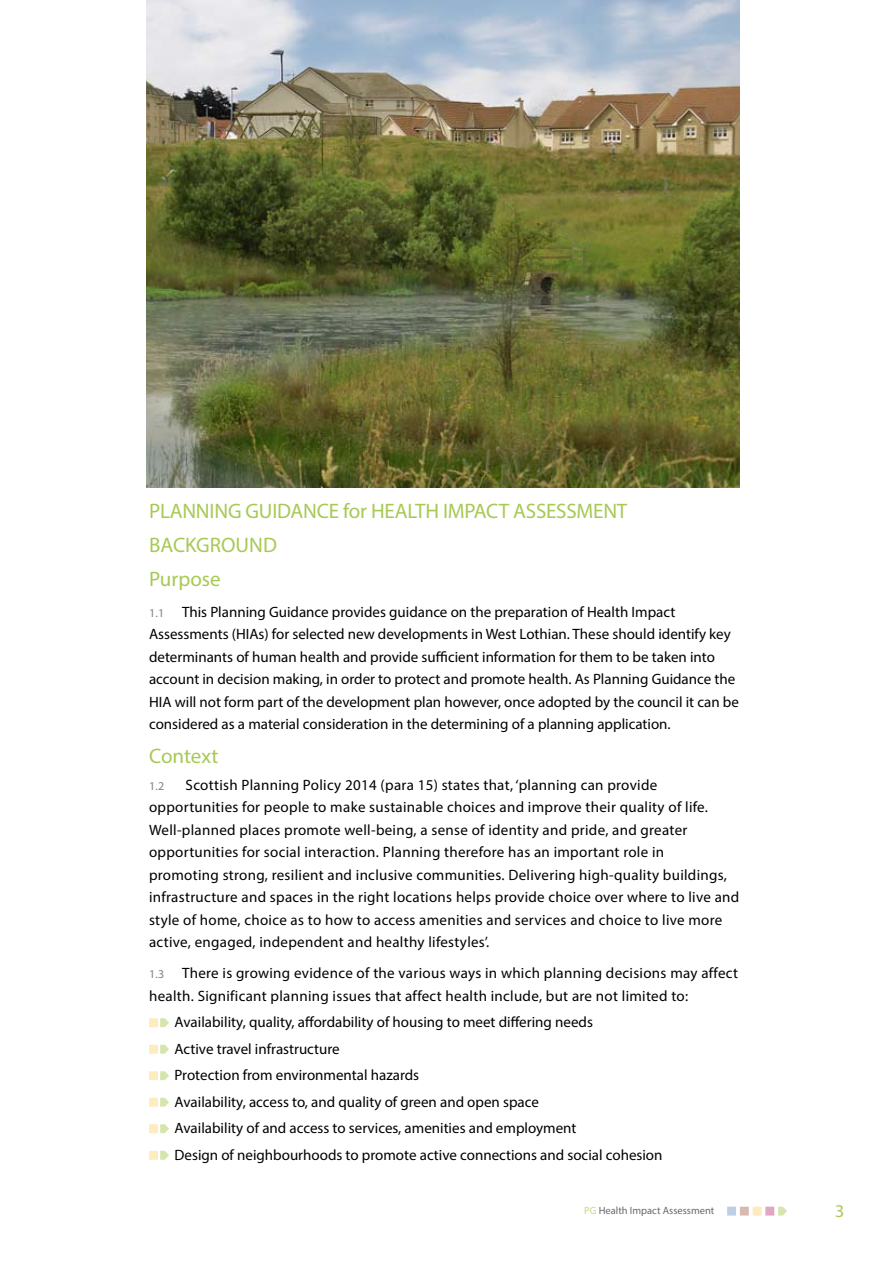
<style>
.page{position:relative;width:893px;height:1263px;background:#fff}
.page>*{position:absolute;margin:0;border:0;box-sizing:border-box;transform-origin:0 0}
.t1{font:21px/33.8px "Myriad Pro";letter-spacing:-.01em;color:#a7c954}
.t2{font:18px "Myriad Pro";color:#a7c954}
.t3{font:15px/22.5px "Myriad Pro";letter-spacing:.005em;color:#000}
.t4{font:12px "Myriad Pro";color:#818084}
.t5{font:10.5px "Myriad Pro";color:#68676c}
.s1{font-size:12px;color:#818084}
.s2{color:#c3da88}
</style>
<div class="page">
<svg style="left:727px;top:1207px;width:60px;height:8px"></svg>
<svg style="left:149px;top:1018px;width:20px;height:9px"></svg>
<svg style="left:149px;top:1045px;width:20px;height:9px"></svg>
<svg style="left:149px;top:1071px;width:20px;height:9px"></svg>
<svg style="left:149px;top:1098px;width:20px;height:9px"></svg>
<svg style="left:149px;top:1124px;width:20px;height:9px"></svg>
<svg style="left:149px;top:1151px;width:20px;height:9px"></svg>
<img style="left:147px;top:0;width:593px;height:488px">
<h1 class="t1" style="left:149px;top:494px;width:480px">PLANNING GUIDANCE for HEALTH IMPACT ASSESSMENT<br>BACKGROUND<br>Purpose</h1>
<p class="t3" style="left:149px;top:600px;width:591px"><span class="s1">1.1</span> This Planning Guidance provides guidance on the preparation of Health Impact Assessments (HIAs) for selected new developments in West Lothian. These should identify key determinants of human health and provide sufficient information for them to be taken into account in decision making, in order to protect and promote health. As Planning Guidance the HIA will not form part of the development plan however, once adopted by the council it can be considered as a material consideration in the determining of a planning application.</p>
<h1 class="t1" style="left:149px;top:739px;width:71px">Context</h1>
<p class="t4" style="left:149px;top:778px;width:17px">1.2</p>
<p class="t3" style="left:149px;top:773px;width:592px;text-indent:36px">Scottish Planning Policy 2014 (para 15) states that, ‘planning can provide opportunities for people to make sustainable choices and improve their quality of life.<br>Well-planned places promote well-being, a sense of identity and pride, and greater opportunities for social interaction. Planning therefore has an important role in<br>promoting strong, resilient and inclusive communities. Delivering high-quality buildings, infrastructure and spaces in the right locations helps provide choice over where to live and style of home, choice as to how to access amenities and services and choice to live more active, engaged, independent and healthy lifestyles’.</p>
<p class="t3" style="left:149px;top:962px;width:590px"><span class="s1">1.3</span> There is growing evidence of the various ways in which planning decisions may affect health. Significant planning issues that affect health include, but are not limited to:</p>
<p class="t3" style="left:175px;top:1008px;width:489px;line-height:26.5px">Availability, quality, affordability of housing to meet differing needs<br>Active travel infrastructure<br>Protection from environmental hazards<br>Availability, access to, and quality of green and open space<br>Availability of and access to services, amenities and employment<br>Design of neighbourhoods to promote active connections and social cohesion</p>
<p class="t5" style="left:584px;top:1204px;width:132px"><span class="s2">PG</span> Health Impact Assessment</p>
<p class="t2" style="left:835px;top:1199px;width:11px">3</p>
</div>
